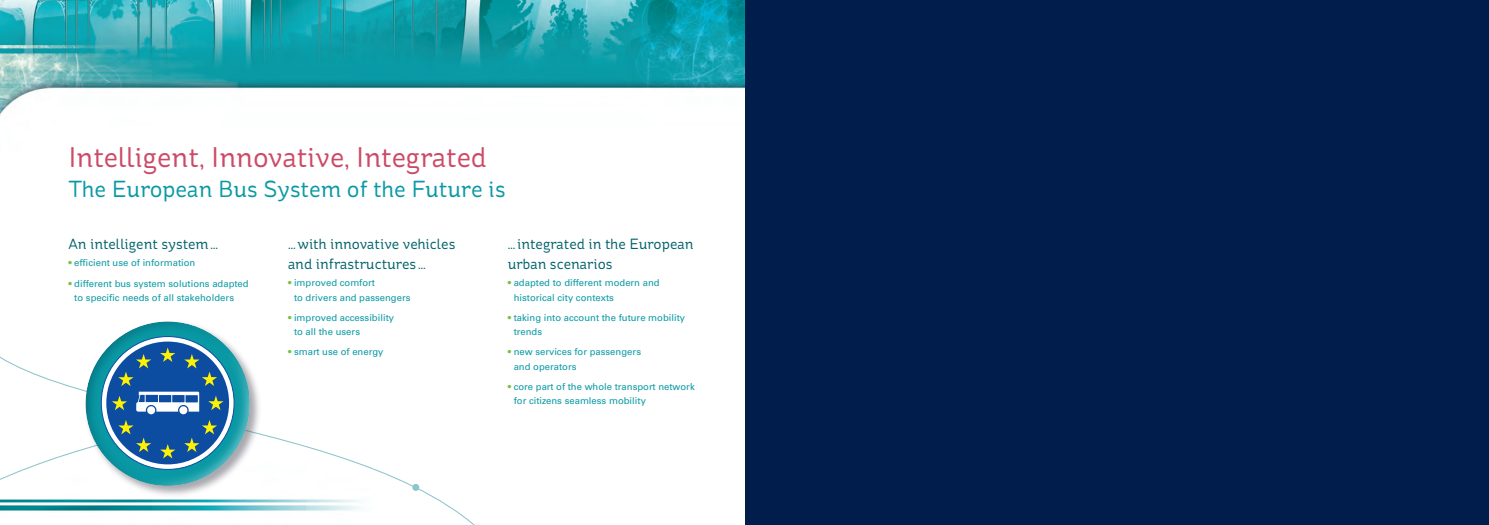
<style>
.page{position:relative;width:1489px;height:525px;background:#fff}
.page>*{position:absolute;margin:0;border:0;box-sizing:border-box;transform-origin:0 0}
.t1{font:28.5px "St Ryde";color:#cc4a67}
.t2{font:23.25px "St Ryde";color:#0999a4}
.t3{font:14.75px/20px "St Ryde";color:#00636b}
.t4{font:9.5px/14.2px "Univers LT Std";color:#0999a4}
.s1{color:#7bc142}
</style>
<div class="page">
<div style="left:744px;top:0;width:744px;height:524px;background:#001d4c"></div>
<img style="left:0;top:0;width:744px;height:116px">
<svg style="left:0;top:434px;width:474px;height:90px"></svg>
<div style="left:84px;top:319px;width:177px;height:178px;background:#545160;opacity:.5"></div>
<div style="left:133px;top:335px;width:119px;height:151px;background:#fff;opacity:.75"></div>
<div style="left:85px;top:319px;width:153px;height:167px;background:#53224d;opacity:.75"></div>
<svg style="left:0;top:336px;width:234px;height:166px"></svg>
<div style="left:412px;top:483px;width:7px;height:7px;background:#8ec4cb;border-radius:50%"></div>
<h1 class="t1" style="left:68px;top:140px;width:420px">Intelligent, Innovative, Integrated</h1>
<h2 class="t2" style="left:68px;top:175px;width:439px">The European Bus System of the Future is</h2>
<h3 class="t3" style="left:68px;top:234px;width:151px">An intelligent system …</h3>
<p class="t4" style="left:68px;top:256px;width:129px"><span class="s1">•</span> efficient use of information</p>
<p class="t4" style="left:74px;top:276px;width:176px;text-indent:-6px"><span class="s1">•</span> different bus system solutions adapted to specific needs of all stakeholders</p>
<h3 class="t3" style="left:288px;top:234px;width:169px">… with innovative vehicles and infrastructures …</h3>
<p class="t4" style="left:294px;top:276px;width:118px;text-indent:-6px"><span class="s1">•</span> improved comfort<br>to drivers and passengers</p>
<p class="t4" style="left:294px;top:310px;width:102px;text-indent:-6px"><span class="s1">•</span> improved accessibility to all the users</p>
<p class="t4" style="left:288px;top:345px;width:97px"><span class="s1">•</span> smart use of energy</p>
<h3 class="t3" style="left:507px;top:234px;width:187px">… integrated in the European urban scenarios</h3>
<p class="t4" style="left:513px;top:276px;width:147px;text-indent:-6px"><span class="s1">•</span> adapted to different modern and historical city contexts</p>
<p class="t4" style="left:513px;top:310px;width:173px;text-indent:-6px"><span class="s1">•</span> taking into account the future mobility trends</p>
<p class="t4" style="left:513px;top:345px;width:129px;text-indent:-6px"><span class="s1">•</span> new services for passengers and operators</p>
<p class="t4" style="left:513px;top:379px;width:182px;text-indent:-6px"><span class="s1">•</span> core part of the whole transport network for citizens seamless mobility</p>
</div>
